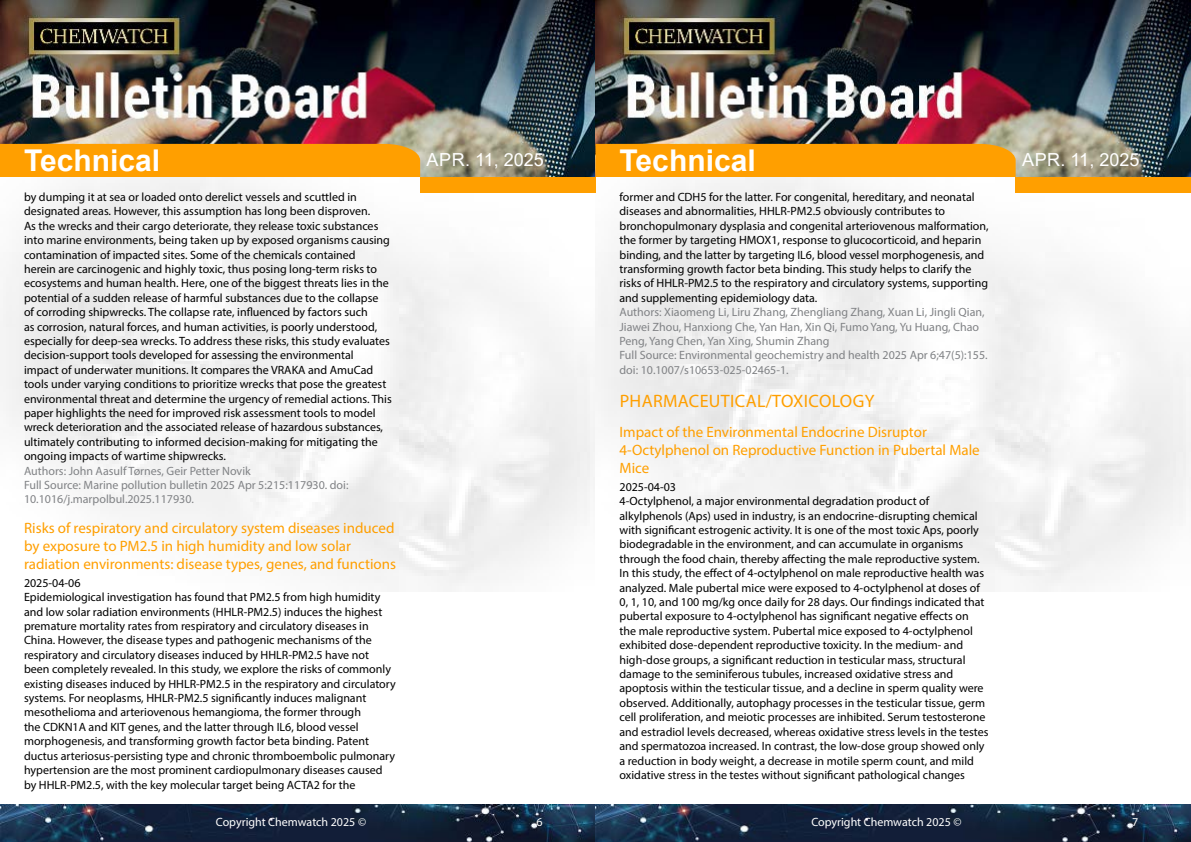
<style>
.page{position:relative;width:1191px;height:842px;background:#fff}
.page>*{position:absolute;margin:0;border:0;box-sizing:border-box;transform-origin:0 0}
.t1{font:700 30px "Arial";color:#fff}
.t2{font:18px "Myriad Pro";letter-spacing:.02em;color:#ff9f00}
.t3{font:18px "Arial";color:#fff}
.t4{font:15px/18px "Myriad Pro";color:#ff9f00}
.t5{font:12px/14.4px "Myriad Pro";color:#000}
.t6{font:12px/14.4px "Myriad Pro";color:#808285}
.t7{font:12px "Myriad Pro";color:#fff}
</style>
<div class="page">
<img style="left:0;top:0;width:1191px;height:592px">
<div style="left:420px;top:177px;width:175px;height:15px;background:#ff9f00"></div>
<div style="left:1015px;top:177px;width:176px;height:15px;background:#ff9f00"></div>
<div style="left:0;top:144px;width:420px;height:33px;background:#ff9f00"></div>
<div style="left:595px;top:144px;width:420px;height:33px;background:#ff9f00"></div>
<img style="left:0;top:804px;width:1191px;height:38px">
<h1 class="t1" style="left:24px;top:139px;width:138px">Technical</h1>
<h2 class="t3" style="left:426px;top:148px;width:119px">Apr. 11, 2025</h2>
<h1 class="t1" style="left:619px;top:139px;width:138px">Technical</h1>
<h2 class="t3" style="left:1022px;top:148px;width:119px">Apr. 11, 2025</h2>
<p class="t5" style="left:24px;top:190px;width:369px">by dumping it at sea or loaded onto derelict vessels and scuttled in designated areas. However, this assumption has long been disproven.<br>As the wrecks and their cargo deteriorate, they release toxic substances into marine environments, being taken up by exposed organisms causing contamination of impacted sites. Some of the chemicals contained<br>herein are carcinogenic and highly toxic, thus posing long-term risks to ecosystems and human health. Here, one of the biggest threats lies in the potential of a sudden release of harmful substances due to the collapse<br>of corroding shipwrecks. The collapse rate, influenced by factors such<br>as corrosion, natural forces, and human activities, is poorly understood, especially for deep-sea wrecks. To address these risks, this study evaluates decision-support tools developed for assessing the environmental<br>impact of underwater munitions. It compares the VRAKA and AmuCad tools under varying conditions to prioritize wrecks that pose the greatest environmental threat and determine the urgency of remedial actions. This paper highlights the need for improved risk assessment tools to model wreck deterioration and the associated release of hazardous substances, ultimately contributing to informed decision-making for mitigating the ongoing impacts of wartime shipwrecks.</p>
<p class="t6" style="left:24px;top:463px;width:326px">Authors: John Aasulf Tørnes, Geir Petter Novik<br>Full Source: Marine pollution bulletin 2025 Apr 5:215:117930. doi:<br>10.1016/j.marpolbul.2025.117930.</p>
<p class="t4" style="left:24px;top:519px;width:373px">Risks of respiratory and circulatory system diseases induced by exposure to PM2.5 in high humidity and low solar radiation environments: disease types, genes, and functions</p>
<p class="t5" style="left:24px;top:575px;width:373px">2025-04-06<br>Epidemiological investigation has found that PM2.5 from high humidity and low solar radiation environments (HHLR-PM2.5) induces the highest premature mortality rates from respiratory and circulatory diseases in China. However, the disease types and pathogenic mechanisms of the respiratory and circulatory diseases induced by HHLR-PM2.5 have not been completely revealed. In this study, we explore the risks of commonly existing diseases induced by HHLR-PM2.5 in the respiratory and circulatory systems. For neoplasms, HHLR-PM2.5 significantly induces malignant mesothelioma and arteriovenous hemangioma, the former through<br>the CDKN1A and KIT genes, and the latter through IL6, blood vessel morphogenesis, and transforming growth factor beta binding. Patent ductus arteriosus-persisting type and chronic thromboembolic pulmonary hypertension are the most prominent cardiopulmonary diseases caused by HHLR-PM2.5, with the key molecular target being ACTA2 for the</p>
<p class="t5" style="left:619px;top:190px;width:371px">former and CDH5 for the latter. For congenital, hereditary, and neonatal diseases and abnormalities, HHLR-PM2.5 obviously contributes to bronchopulmonary dysplasia and congenital arteriovenous malformation, the former by targeting HMOX1, response to glucocorticoid, and heparin binding, and the latter by targeting IL6, blood vessel morphogenesis, and transforming growth factor beta binding. This study helps to clarify the risks of HHLR-PM2.5 to the respiratory and circulatory systems, supporting and supplementing epidemiology data.</p>
<p class="t6" style="left:619px;top:305px;width:370px">Authors: Xiaomeng Li, Liru Zhang, Zhengliang Zhang, Xuan Li, Jingli Qian, Jiawei Zhou, Hanxiong Che, Yan Han, Xin Qi, Fumo Yang, Yu Huang, Chao Peng, Yang Chen, Yan Xing, Shumin Zhang<br>Full Source: Environmental geochemistry and health 2025 Apr 6;47(5):155. doi: 10.1007/s10653-025-02465-1.</p>
<h2 class="t2" style="left:619px;top:390px;width:256px">PHARMACEUTICAL/TOXICOLOGY</h2>
<p class="t4" style="left:619px;top:423px;width:362px">Impact of the Environmental Endocrine Disruptor<br>4-Octylphenol on Reproductive Function in Pubertal Male<br>Mice</p>
<p class="t5" style="left:619px;top:479px;width:370px">2025-04-03<br>4-Octylphenol, a major environmental degradation product of alkylphenols (Aps) used in industry, is an endocrine-disrupting chemical with significant estrogenic activity. It is one of the most toxic Aps, poorly biodegradable in the environment, and can accumulate in organisms through the food chain, thereby affecting the male reproductive system.<br>In this study, the effect of 4-octylphenol on male reproductive health was analyzed. Male pubertal mice were exposed to 4-octylphenol at doses of 0, 1, 10, and 100 mg/kg once daily for 28 days. Our findings indicated that pubertal exposure to 4-octylphenol has significant negative effects on<br>the male reproductive system. Pubertal mice exposed to 4-octylphenol exhibited dose-dependent reproductive toxicity. In the medium- and high-dose groups, a significant reduction in testicular mass, structural damage to the seminiferous tubules, increased oxidative stress and apoptosis within the testicular tissue, and a decline in sperm quality were observed. Additionally, autophagy processes in the testicular tissue, germ cell proliferation, and meiotic processes are inhibited. Serum testosterone and estradiol levels decreased, whereas oxidative stress levels in the testes and spermatozoa increased. In contrast, the low-dose group showed only a reduction in body weight, a decrease in motile sperm count, and mild oxidative stress in the testes without significant pathological changes</p>
<p class="t7" style="left:216px;top:815px;width:152px">Copyright Chemwatch 2025 ©</p>
<p class="t7" style="left:536px;top:815px;width:8px">6</p>
<p class="t7" style="left:811px;top:815px;width:152px">Copyright Chemwatch 2025 ©</p>
<p class="t7" style="left:1132px;top:815px;width:8px">7</p>
</div>
